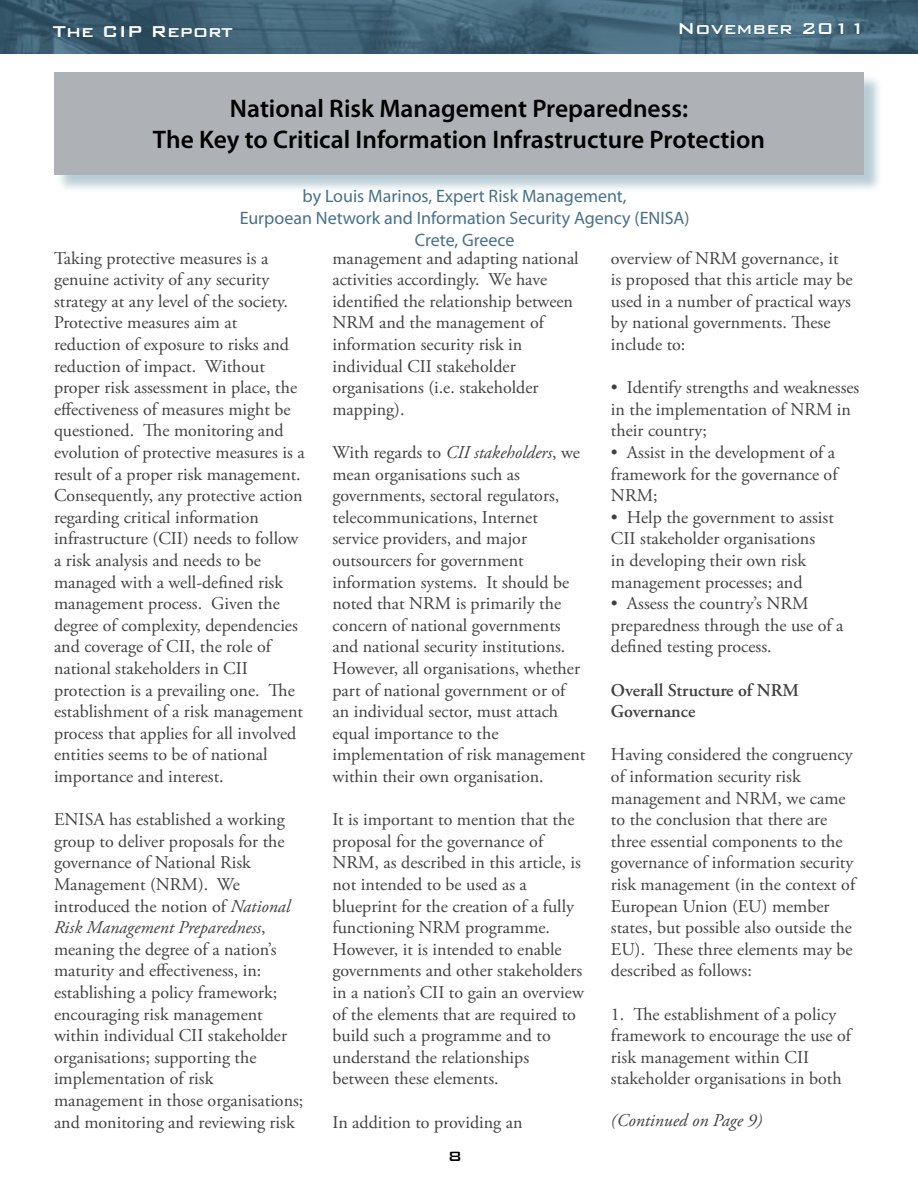
<style>
.page{position:relative;width:918px;height:1188px;background:#fff}
.page>*{position:absolute;margin:0;border:0;box-sizing:border-box;transform-origin:0 0}
.t1{font:600 25.5px/30.6px "Myriad Pro";color:#000;text-align:center}
.t2{font:500 21px "Bank Gothic BT";color:#fff}
.t3{font:18px/21.6px "Adobe Garamond Pro";color:#414042}
.t4{font:18px/21.6px "Myriad Pro";color:#487189;text-align:center}
.t5{font:600 18px/21.6px "Adobe Garamond Pro";color:#414042}
.t6{font:italic 18px "Adobe Garamond Pro";color:#414042}
.t7{font:500 18px "Bank Gothic BT";color:#000}
.s1{font-style:italic}
</style>
<div class="page">
<img style="left:0;top:0;width:918px;height:54px">
<svg style="left:679px;top:23px;width:114px;height:12px"></svg>
<svg style="left:803px;top:23px;width:29px;height:12px"></svg>
<svg style="left:838px;top:23px;width:6px;height:12px"></svg>
<svg style="left:854px;top:23px;width:6px;height:12px"></svg>
<div style="left:57px;top:75px;width:826px;height:118px;background:#739aad;opacity:.5"></div>
<div style="left:54px;top:72px;width:810px;height:102px;background:#aeb2b6"></div>
<p class="t2" style="left:53px;top:20px;width:182px">The CIP Report</p>
<p class="t2" style="left:677px;top:17px;width:190px">November 2011</p>
<h1 class="t1" style="left:153px;top:93px;width:614px">National Risk Management Preparedness:<br>The Key to Critical Information Infrastructure Protection</h1>
<p class="t4" style="left:240px;top:185px;width:451px">by Louis Marinos, Expert Risk Management,<br>Eurpoean Network and Information Security Agency (ENISA)<br>Crete, Greece</p>
<p class="t3" style="left:54px;top:248px;width:252px">Taking protective measures is a genuine activity of any security strategy at any level of the society.<br>Protective measures aim at reduction of exposure to risks and reduction of impact. Without proper risk assessment in place, the effectiveness of measures might be questioned. The monitoring and evolution of protective measures is a result of a proper risk management.<br>Consequently, any protective action regarding critical information infrastructure (CII) needs to follow a risk analysis and needs to be managed with a well-defined risk management process. Given the degree of complexity, dependencies and coverage of CII, the role of national stakeholders in CII protection is a prevailing one. The establishment of a risk management process that applies for all involved entities seems to be of national importance and interest.</p>
<p class="t3" style="left:54px;top:809px;width:251px">ENISA has established a working group to deliver proposals for the governance of National Risk<br>Management (NRM). We introduced the notion of <span class="s1">National<br>Risk Management Preparedness</span>, meaning the degree of a nation’s maturity and effectiveness, in: establishing a policy framework; encouraging risk management within individual CII stakeholder organisations; supporting the implementation of risk management in those organisations; and monitoring and reviewing risk</p>
<p class="t3" style="left:332px;top:248px;width:248px">management and adapting national activities accordingly. We have identified the relationship between<br>NRM and the management of information security risk in individual CII stakeholder organisations (i.e. stakeholder mapping).</p>
<p class="t3" style="left:332px;top:442px;width:254px">With regards to <span class="s1">CII stakeholders</span>, we mean organisations such as governments, sectoral regulators, telecommunications, Internet service providers, and major outsourcers for government information systems. It should be noted that NRM is primarily the concern of national governments and national security institutions.<br>However, all organisations, whether part of national government or of an individual sector, must attach equal importance to the implementation of risk management within their own organisation.</p>
<p class="t3" style="left:332px;top:809px;width:253px">It is important to mention that the proposal for the governance of<br>NRM, as described in this article, is not intended to be used as a blueprint for the creation of a fully functioning NRM programme.<br>However, it is intended to enable governments and other stakeholders in a nation’s CII to gain an overview of the elements that are required to build such a programme and to understand the relationships between these elements.</p>
<p class="t3" style="left:332px;top:1112px;width:192px">In addition to providing an</p>
<p class="t7" style="left:448px;top:1147px;width:15px">8</p>
<p class="t3" style="left:611px;top:248px;width:243px">overview of NRM governance, it is proposed that this article may be used in a number of practical ways by national governments. These include to:</p>
<p class="t3" style="left:611px;top:377px;width:250px">• Identify strengths and weaknesses in the implementation of NRM in their country;</p>
<p class="t3" style="left:611px;top:442px;width:228px">• Assist in the development of a framework for the governance of<br>NRM;</p>
<p class="t3" style="left:611px;top:507px;width:224px">• Help the government to assist<br>CII stakeholder organisations<br>in developing their own risk management processes; and</p>
<p class="t3" style="left:611px;top:593px;width:234px">• Assess the country’s NRM preparedness through the use of a defined testing process.</p>
<p class="t5" style="left:611px;top:679px;width:190px">Overall Structure of NRM<br>Governance</p>
<p class="t3" style="left:611px;top:745px;width:246px">Having considered the congruency of information security risk management and NRM, we came to the conclusion that there are three essential components to the governance of information security risk management (in the context of<br>European Union (EU) member states, but possible also outside the<br>EU). These three elements may be described as follows:</p>
<p class="t3" style="left:611px;top:1004px;width:242px">1. The establishment of a policy framework to encourage the use of risk management within CII stakeholder organisations in both</p>
<p class="t6" style="left:611px;top:1110px;width:153px">(Continued on Page 9)</p>
</div>
